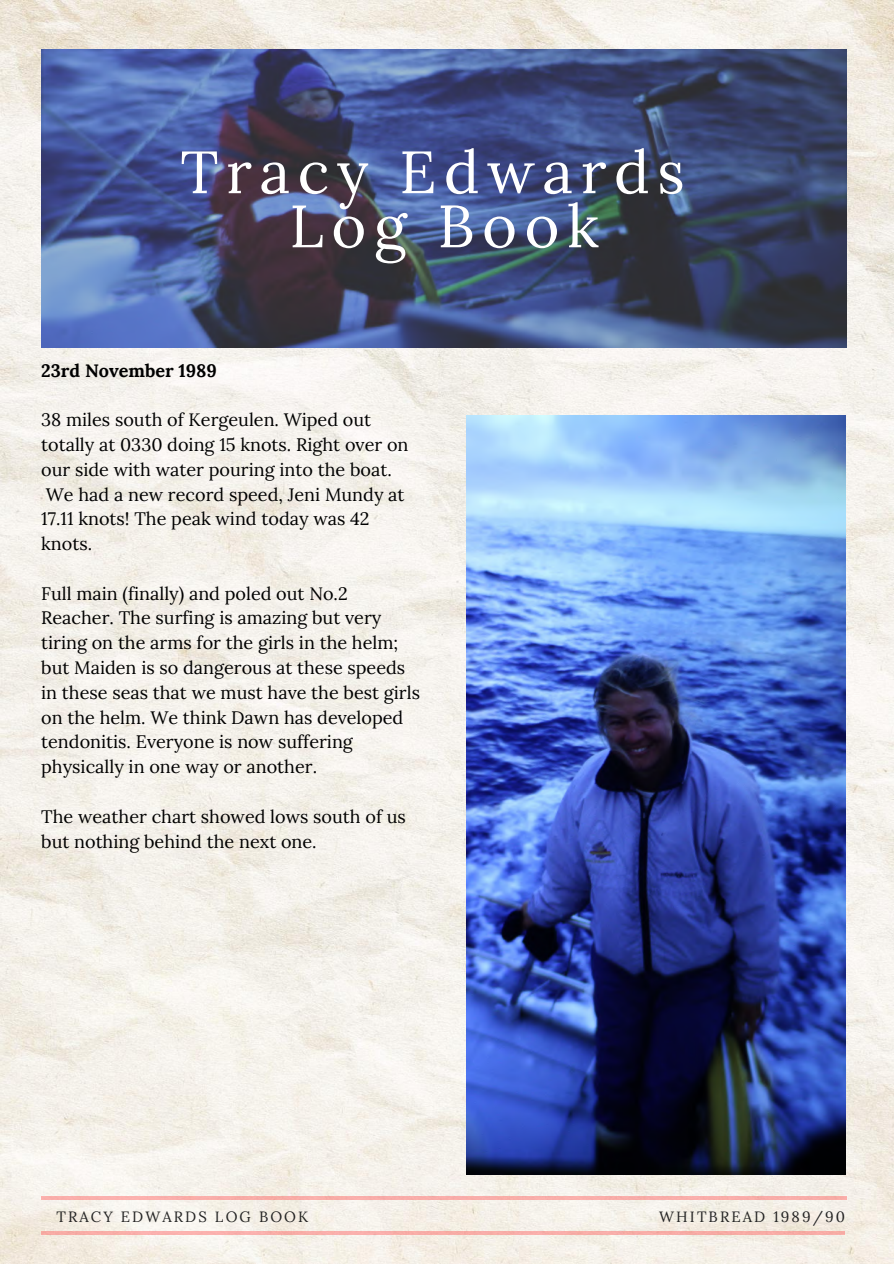
<style>
.page{position:relative;width:894px;height:1264px;background:#fff}
.page>*{position:absolute;margin:0;border:0;box-sizing:border-box;transform-origin:0 0}
.t1{font:700 119.25px "Bodoni FLF";color:#fff}
.t2{font:59.55px/54px "Lora";letter-spacing:.125em;color:#fff;text-align:center}
.t3{font:18px/24.8px "Lora";color:#000}
.t4{font:700 18px "Lora";color:#000}
.t5{font:14.85px "Lora";letter-spacing:.14em;color:#222}
</style>
<div class="page">
<img style="left:0;top:0;width:893px;height:1263px">
<img style="left:41px;top:50px;width:805px;height:297px">
<hr style="left:41px;top:1196px;width:805px;height:3px;background:#ff5757">
<hr style="left:41px;top:1231px;width:803px;height:3px;background:#ff5757">
<img style="left:466px;top:415px;width:378px;height:759px">
<h1 class="t1" style="left:189px;top:100px;width:520px">Summary</h1>
<h2 class="t2" style="left:180px;top:144px;width:505px">Tracy Edwards<br>Log Book</h2>
<p class="t4" style="left:41px;top:358px;width:177px">23rd November 1989</p>
<p class="t3" style="left:41px;top:407px;width:369px">38 miles south of Kergeulen. Wiped out totally at 0330 doing 15 knots. Right over on our side with water pouring into the boat.<br>We had a new record speed, Jeni Mundy at 17.11 knots! The peak wind today was 42 knots.</p>
<p class="t3" style="left:41px;top:580px;width:380px">Full main (finally) and poled out No.2<br>Reacher. The surfing is amazing but very tiring on the arms for the girls in the helm; but Maiden is so dangerous at these speeds in these seas that we must have the best girls on the helm. We think Dawn has developed tendonitis. Everyone is now suffering physically in one way or another.</p>
<p class="t3" style="left:41px;top:803px;width:366px">The weather chart showed lows south of us but nothing behind the next one.</p>
<p class="t5" style="left:56px;top:1206px;width:253px">TRACY EDWARDS LOG BOOK</p>
<p class="t5" style="left:659px;top:1206px;width:187px">WHITBREAD 1989/90</p>
</div>
